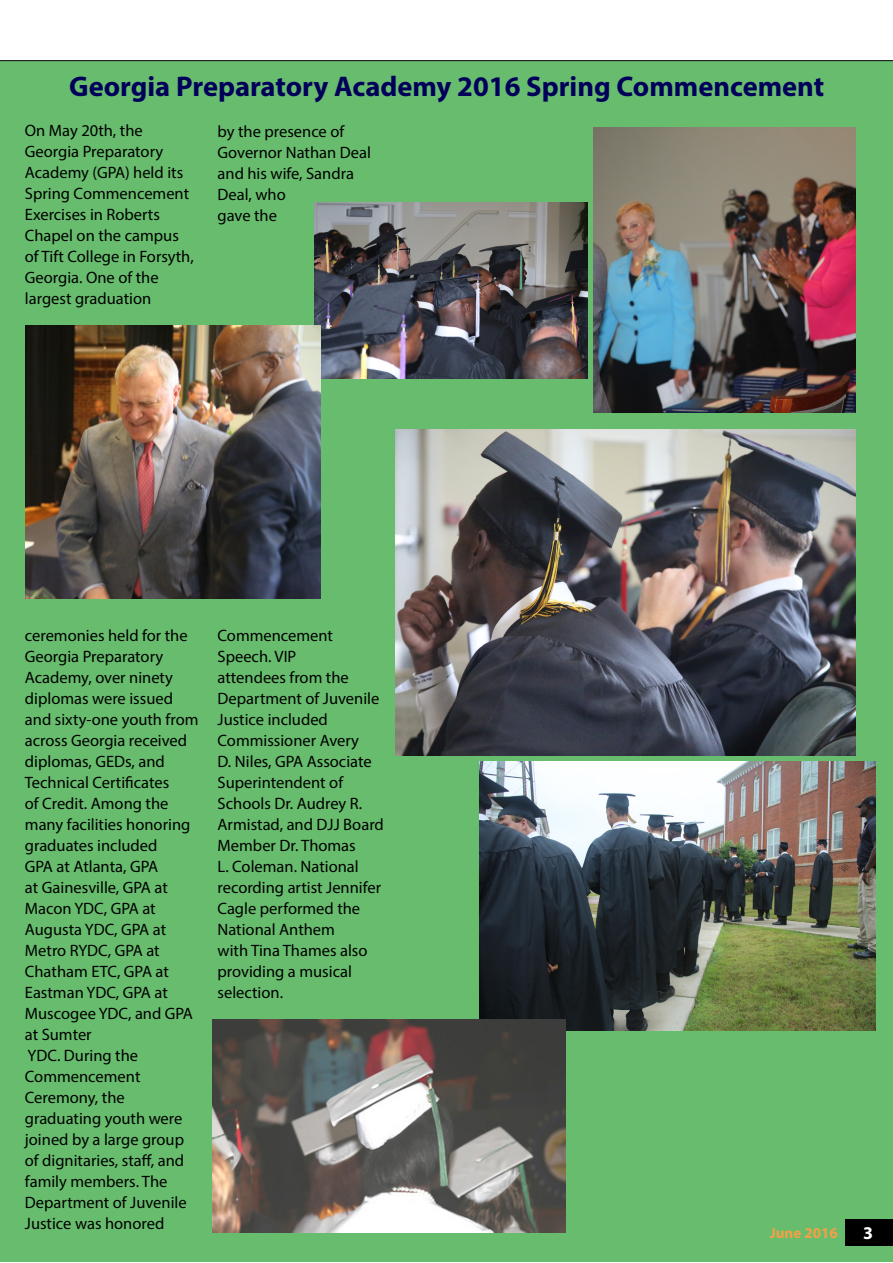
<style>
.page{position:relative;width:893px;height:1263px;background:#fff}
.page>*{position:absolute;margin:0;border:0;box-sizing:border-box;transform-origin:0 0}
.t1{font:700 28.5px "Myriad Pro";color:#00005a}
.t2{font:700 18px "Myriad Pro";color:#fff}
.t3{font:16.5px/21px "Myriad Pro";color:#000}
.t4{font:700 15px "Myriad Pro";color:#f69f46}
</style>
<div class="page">
<div style="left:0;top:59px;width:893px;height:1202px;background:#67bd6d"></div>
<div style="left:846px;top:1219px;width:47px;height:26px;background:#000"></div>
<img style="left:314px;top:203px;width:273px;height:175px">
<svg style="left:0;top:59px;width:893px;height:2px;background:#919191"></svg>
<img style="left:26px;top:326px;width:295px;height:273px">
<img style="left:593px;top:128px;width:262px;height:284px">
<img style="left:395px;top:429px;width:460px;height:326px">
<img style="left:479px;top:762px;width:397px;height:268px">
<img style="left:213px;top:1020px;width:353px;height:212px">
<h1 class="t1" style="left:69px;top:68px;width:757px">Georgia Preparatory Academy 2016 Spring Commencement</h1>
<p class="t3" style="left:25px;top:120px;width:170px">On May 20th, the<br>Georgia Preparatory<br>Academy (GPA) held its<br>Spring Commencement<br>Exercises in Roberts<br>Chapel on the campus of Tift College in Forsyth,<br>Georgia. One of the largest graduation</p>
<p class="t3" style="left:218px;top:120px;width:155px">by the presence of<br>Governor Nathan Deal and his wife, Sandra<br>Deal, who<br>gave the</p>
<p class="t3" style="left:25px;top:624px;width:175px">ceremonies held for the<br>Georgia Preparatory<br>Academy, over ninety diplomas were issued and sixty-one youth from across Georgia received diplomas, GEDs, and<br>Technical Certificates<br>of Credit. Among the many facilities honoring graduates included<br>GPA at Atlanta, GPA<br>at Gainesville, GPA at<br>Macon YDC, GPA at<br>Augusta YDC, GPA at<br>Metro RYDC, GPA at<br>Chatham ETC, GPA at<br>Eastman YDC, GPA at<br>Muscogee YDC, and GPA at Sumter<br>YDC. During the<br>Commencement<br>Ceremony, the graduating youth were joined by a large group of dignitaries, staff, and family members. The<br>Department of Juvenile<br>Justice was honored</p>
<p class="t3" style="left:218px;top:624px;width:168px">Commencement<br>Speech. VIP<br>attendees from the<br>Department of Juvenile<br>Justice included<br>Commissioner Avery<br>D. Niles, GPA Associate<br>Superintendent of<br>Schools Dr. Audrey R.<br>Armistad, and DJJ Board<br>Member Dr. Thomas<br>L. Coleman. National recording artist Jennifer<br>Cagle performed the<br>National Anthem<br>with Tina Thames also providing a musical selection.</p>
<p class="t4" style="left:770px;top:1223px;width:69px">June 2016</p>
<p class="t2" style="left:863px;top:1221px;width:11px">3</p>
</div>
